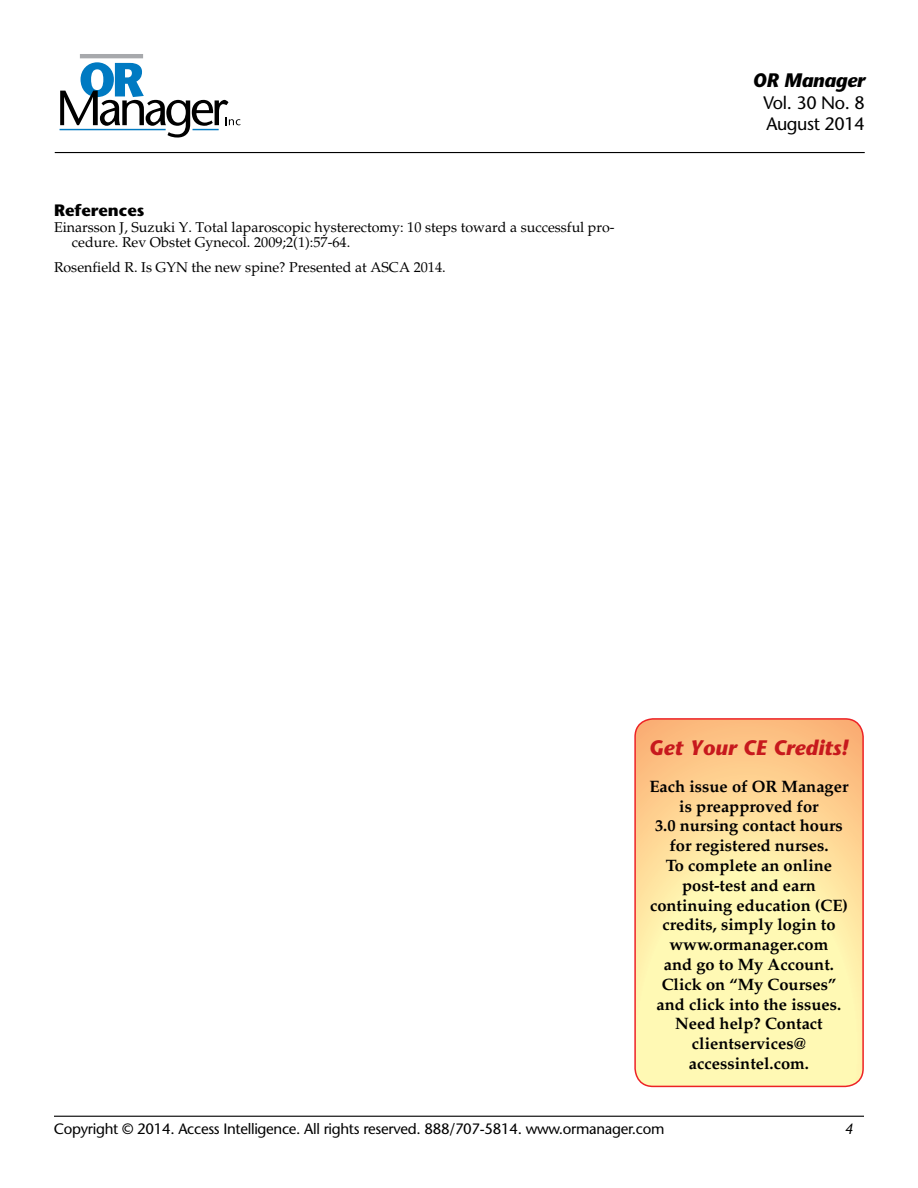
<style>
.page{position:relative;width:918px;height:1188px;background:#fff}
.page>*{position:absolute;margin:0;border:0;box-sizing:border-box;transform-origin:0 0}
.t1{font:italic 700 21px "Stone Sans Std";color:#c7191d}
.t2{font:italic 700 19.5px "Stone Sans Std";letter-spacing:-.02em;color:#000}
.t3{font:500 18px/21.6px "Stone Sans Std";letter-spacing:-.02em;color:#000}
.t4{font:700 16.5px/19.8px "Palatino LT Std";color:#000;text-align:center}
.t5{font:700 16.5px "Stone Sans Std";color:#000}
.t6{font:500 15px "Stone Sans Std";letter-spacing:-.02em;color:#000}
.t7{font:italic 500 15px "Stone Sans Std";color:#000}
.t8{font:14.25px/15.8px "Palatino LT Std";color:#000}
</style>
<div class="page">
<hr style="left:80px;top:54px;width:63px;height:4px;background:#a7a9ac">
<svg style="left:60px;top:62px;width:181px;height:76px"></svg>
<hr style="left:55px;top:152px;width:810px;height:1px;background:#000">
<hr style="left:54px;top:1116px;width:810px;height:1px;background:#000">
<svg style="left:635px;top:719px;width:228px;height:367px"></svg>
<div style="left:634px;top:718px;width:230px;height:369px;border:2px solid #ed2225;border-radius:18px"></div>
<p class="t5" style="left:54px;top:200px;width:92px">References</p>
<p class="t8" style="left:72px;top:219px;width:544px;text-indent:-18px">Einarsson J, Suzuki Y. Total laparoscopic hysterectomy: 10 steps toward a successful pro&shy;cedure. Rev Obstet Gynecol. 2009;2(1):57-64.</p>
<p class="t8" style="left:54px;top:260px;width:393px">Rosenfield R. Is GYN the new spine? Presented at ASCA 2014.</p>
<p class="t2" style="left:752px;top:69px;width:114px">OR Manager</p>
<p class="t3" style="left:764px;top:92px;width:103px">Vol. 30 No. 8<br>August 2014</p>
<p class="t1" style="left:649px;top:736px;width:200px">Get Your CE Credits!</p>
<p class="t4" style="left:650px;top:776px;width:200px">Each issue of OR Manager is preapproved for<br>3.0 nursing contact hours for registered nurses.<br>To complete an online post-test and earn continuing education (CE) credits, simply login to www.ormanager.com<br>and go to My Account.<br>Click on “My Courses” and click into the issues.<br>Need help? Contact clientservices@ accessintel.com.</p>
<p class="t6" style="left:54px;top:1120px;width:612px">Copyright © 2014. Access Intelligence. All rights reserved. 888/707-5814. www.ormanager.com</p>
<p class="t7" style="left:845px;top:1120px;width:10px">4</p>
</div>
